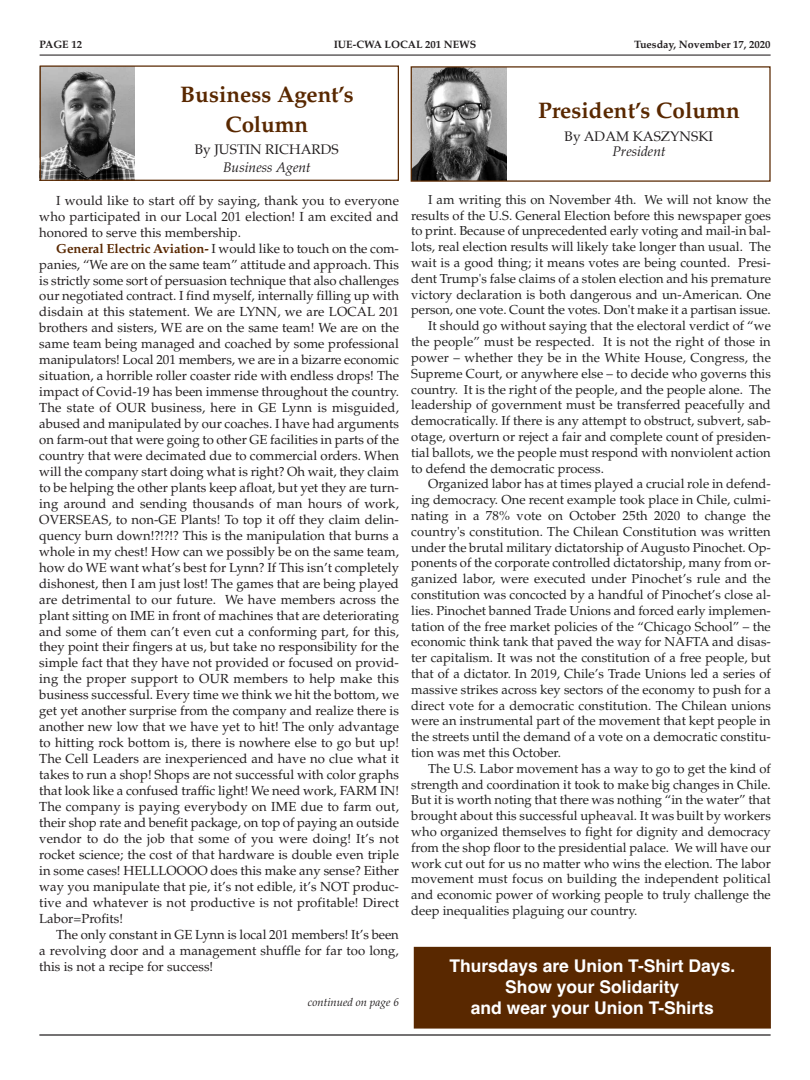
<style>
.page{position:relative;width:810px;height:1080px;background:#fff}
.page>*{position:absolute;margin:0;border:0;box-sizing:border-box;transform-origin:0 0}
.t1{font:700 22.5px/29.9px "Palatino";color:#592800;text-align:center}
.t2{font:700 17.5px/21px "Helvetica";color:#fff;text-align:center}
.t3{font:13.88px "Palatino";color:#231f20}
.t4{font:italic 13.88px "Palatino";color:#231f20}
.t5{font:13.12px/16px "Palatino";letter-spacing:.005em;color:#231f20;text-align:justify}
.t6{font:13px "Palatino";color:#222}
.t7{font:italic 11.25px "Palatino";color:#231f20}
.t8{font:700 10.75px "Palatino";color:#231f20}
.s1{font-weight:700;color:#592800}
</style>
<div class="page">
<img style="left:39px;top:67px;width:96px;height:113px">
<hr style="left:39px;top:1034px;width:732px;height:2px;background:#231f20">
<hr style="left:40px;top:55px;width:731px;height:1px;background:#231f20">
<div style="left:415px;top:948px;width:355px;height:79px;background:#592800"></div>
<div style="left:414px;top:947px;width:357px;height:82px;border:1px solid #592800"></div>
<div style="left:40px;top:65px;width:359px;height:116px;border:1px solid #592800"></div>
<img style="left:413px;top:68px;width:93px;height:112px">
<p class="t8" style="left:39px;top:39px;width:44px">PAGE 12</p>
<p class="t8" style="left:334px;top:39px;width:144px">IUE-CWA LOCAL 201 NEWS</p>
<p class="t8" style="left:634px;top:39px;width:138px">Tuesday, November 17, 2020</p>
<h1 class="t1" style="left:180px;top:82px;width:175px">Business Agent’s<br>Column</h1>
<p class="t3" style="left:195px;top:143px;width:146px">By JUSTIN RICHARDS</p>
<p class="t4" style="left:223px;top:162px;width:89px">Business Agent</p>
<p class="t5" style="left:39px;top:194px;width:361px;text-indent:17px">I would like to start off by saying, thank you to everyone who participated in our Local 201 election! I am excited and honored to serve this membership.</p>
<p class="t5" style="left:39px;top:242px;width:361px;text-indent:17px"><span class="s1">General Electric Aviation-</span> I would like to touch on the com&shy;panies, “We are on the same team” attitude and approach. This is strictly some sort of persuasion technique that also challenges our negotiated contract. I find myself, internally filling up with disdain at this statement. We are LYNN, we are LOCAL 201 brothers and sisters, WE are on the same team! We are on the same team being managed and coached by some professional manipulators! Local 201 members, we are in a bizarre economic situation, a horrible roller coaster ride with endless drops! The impact of Covid-19 has been immense throughout the country.<br>The state of OUR business, here in GE Lynn is misguided, abused and manipulated by our coaches. I have had arguments on farm-out that were going to other GE facilities in parts of the country that were decimated due to commercial orders. When will the company start doing what is right? Oh wait, they claim to be helping the other plants keep afloat, but yet they are turn&shy;ing around and sending thousands of man hours of work, OVERSEAS, to non-GE Plants! To top it off they claim delin&shy;quency burn down!?!?!? This is the manipulation that burns a whole in my chest! How can we possibly be on the same team, how do WE want what’s best for Lynn? If This isn’t completely dishonest, then I am just lost! The games that are being played are detrimental to our future. We have members across the plant sitting on IME in front of machines that are deteriorating and some of them can’t even cut a conforming part, for this, they point their fingers at us, but take no responsibility for the simple fact that they have not provided or focused on provid&shy;ing the proper support to OUR members to help make this business successful. Every time we think we hit the bottom, we get yet another surprise from the company and realize there is another new low that we have yet to hit! The only advantage to hitting rock bottom is, there is nowhere else to go but up!<br>The Cell Leaders are inexperienced and have no clue what it takes to run a shop! Shops are not successful with color graphs that look like a confused traffic light! We need work, FARM IN!<br>The company is paying everybody on IME due to farm out, their shop rate and benefit package, on top of paying an outside vendor to do the job that some of you were doing! It’s not rocket science; the cost of that hardware is double even triple in some cases! HELLLOOOO does this make any sense? Either way you manipulate that pie, it’s not edible, it’s NOT produc&shy;tive and whatever is not productive is not profitable! Direct Labor=Profits!</p>
<p class="t5" style="left:39px;top:928px;width:361px;text-indent:17px">The only constant in GE Lynn is local 201 members! It’s been a revolving door and a management shuffle for far too long, this is not a recipe for success!</p>
<p class="t7" style="left:308px;top:998px;width:93px">continued on page 6</p>
<h1 class="t1" style="left:538px;top:98px;width:203px">President’s Column</h1>
<p class="t3" style="left:565px;top:129px;width:150px">By ADAM KASZYNSKI</p>
<p class="t4" style="left:612px;top:146px;width:55px">President</p>
<p class="t6" style="left:428px;top:194px;width:344px">I am writing this on November 4th. We will not know the</p>
<p class="t6" style="left:411px;top:210px;width:361px">results of the U.S. General Election before this newspaper goes</p>
<p class="t6" style="left:411px;top:226px;width:361px">to print. Because of unprecedented early voting and mail-in bal-</p>
<p class="t6" style="left:411px;top:242px;width:361px">lots, real election results will likely take longer than usual. The</p>
<p class="t6" style="left:411px;top:258px;width:361px">wait is a good thing; it means votes are being counted. Presi-</p>
<p class="t6" style="left:411px;top:273px;width:361px">dent Trump's false claims of a stolen election and his premature</p>
<p class="t6" style="left:411px;top:289px;width:361px">victory declaration is both dangerous and un-American. One</p>
<p class="t6" style="left:411px;top:305px;width:361px">person, one vote. Count the votes. Don't make it a partisan issue.</p>
<p class="t6" style="left:428px;top:321px;width:344px">It should go without saying that the electoral verdict of “we</p>
<p class="t6" style="left:411px;top:337px;width:361px">the people” must be respected. It is not the right of those in</p>
<p class="t6" style="left:411px;top:352px;width:361px">power – whether they be in the White House, Congress, the</p>
<p class="t6" style="left:411px;top:368px;width:361px">Supreme Court, or anywhere else – to decide who governs this</p>
<p class="t6" style="left:411px;top:384px;width:361px">country. It is the right of the people, and the people alone. The</p>
<p class="t6" style="left:411px;top:400px;width:361px">leadership of government must be transferred peacefully and</p>
<p class="t6" style="left:411px;top:416px;width:361px">democratically. If there is any attempt to obstruct, subvert, sab-</p>
<p class="t6" style="left:411px;top:431px;width:361px">otage, overturn or reject a fair and complete count of presiden-</p>
<p class="t6" style="left:411px;top:447px;width:361px">tial ballots, we the people must respond with nonviolent action</p>
<p class="t6" style="left:411px;top:463px;width:194px">to defend the democratic process.</p>
<p class="t6" style="left:428px;top:479px;width:344px">Organized labor has at times played a crucial role in defend-</p>
<p class="t6" style="left:411px;top:495px;width:361px">ing democracy. One recent example took place in Chile, culmi-</p>
<p class="t6" style="left:411px;top:510px;width:361px">nating in a 78% vote on October 25th 2020 to change the</p>
<p class="t6" style="left:411px;top:526px;width:361px">country's constitution. The Chilean Constitution was written</p>
<p class="t6" style="left:411px;top:542px;width:361px">under the brutal military dictatorship of Augusto Pinochet. Op-</p>
<p class="t6" style="left:411px;top:558px;width:361px">ponents of the corporate controlled dictatorship, many from or-</p>
<p class="t6" style="left:411px;top:574px;width:361px">ganized labor, were executed under Pinochet’s rule and the</p>
<p class="t6" style="left:411px;top:590px;width:361px">constitution was concocted by a handful of Pinochet’s close al-</p>
<p class="t6" style="left:411px;top:605px;width:361px">lies. Pinochet banned Trade Unions and forced early implemen-</p>
<p class="t6" style="left:411px;top:621px;width:361px">tation of the free market policies of the “Chicago School” – the</p>
<p class="t6" style="left:411px;top:637px;width:361px">economic think tank that paved the way for NAFTA and disas-</p>
<p class="t6" style="left:411px;top:653px;width:361px">ter capitalism. It was not the constitution of a free people, but</p>
<p class="t6" style="left:411px;top:669px;width:361px">that of a dictator. In 2019, Chile’s Trade Unions led a series of</p>
<p class="t6" style="left:411px;top:684px;width:361px">massive strikes across key sectors of the economy to push for a</p>
<p class="t6" style="left:411px;top:700px;width:361px">direct vote for a democratic constitution. The Chilean unions</p>
<p class="t6" style="left:411px;top:716px;width:361px">were an instrumental part of the movement that kept people in</p>
<p class="t6" style="left:411px;top:732px;width:361px">the streets until the demand of a vote on a democratic constitu-</p>
<p class="t6" style="left:411px;top:748px;width:151px">tion was met this October.</p>
<p class="t6" style="left:428px;top:763px;width:344px">The U.S. Labor movement has a way to go to get the kind of</p>
<p class="t6" style="left:411px;top:779px;width:361px">strength and coordination it took to make big changes in Chile.</p>
<p class="t6" style="left:411px;top:795px;width:361px">But it is worth noting that there was nothing “in the water” that</p>
<p class="t6" style="left:411px;top:811px;width:361px">brought about this successful upheaval. It was built by workers</p>
<p class="t6" style="left:411px;top:827px;width:361px">who organized themselves to fight for dignity and democracy</p>
<p class="t6" style="left:411px;top:842px;width:361px">from the shop floor to the presidential palace. We will have our</p>
<p class="t6" style="left:411px;top:858px;width:361px">work cut out for us no matter who wins the election. The labor</p>
<p class="t6" style="left:411px;top:874px;width:361px">movement must focus on building the independent political</p>
<p class="t6" style="left:411px;top:890px;width:361px">and economic power of working people to truly challenge the</p>
<p class="t6" style="left:411px;top:906px;width:228px">deep inequalities plaguing our country.</p>
<h2 class="t2" style="left:449px;top:955px;width:287px">Thursdays are Union T-Shirt Days.<br>Show your Solidarity<br>and wear your Union T-Shirts</h2>
</div>
